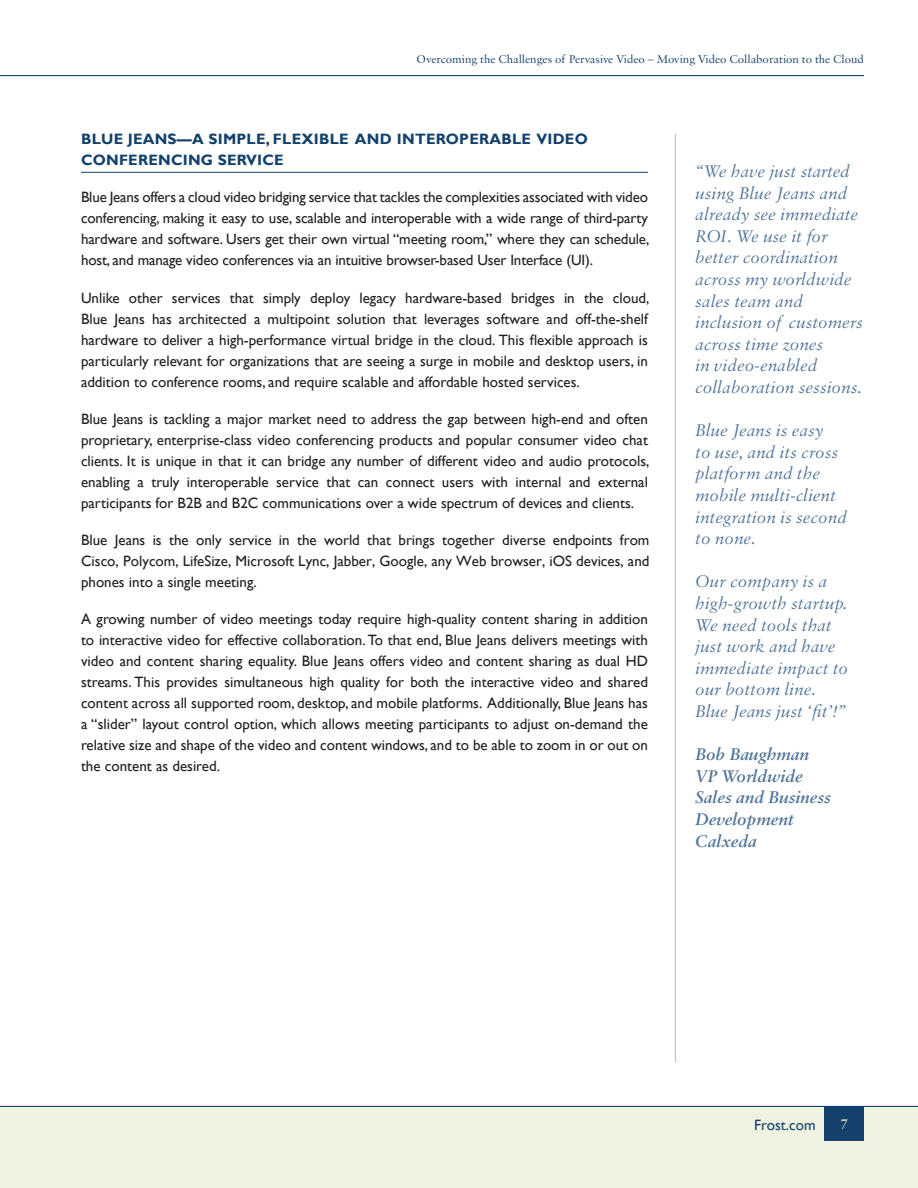
<style>
.page{position:relative;width:918px;height:1188px;background:#fff}
.page>*{position:absolute;margin:0;border:0;box-sizing:border-box;transform-origin:0 0}
.PQ1_right_page{font:italic 18px/21.6px "Sabon MT Pro";color:#507497}
.PQ1_right_page-2{font:italic 600 18px/21.6px "Sabon MT Pro";color:#507497}
.TX1{font:15px/21px "Gill Sans";color:#231f20;text-align:justify}
.HD1{font:700 15px/21px "Gill Sans";letter-spacing:.015em;color:#13416b}
.t1{font:15px "Gill Sans";color:#13416b}
.t2{font:600 15px "Sabon MT Pro";color:#d6d5b6}
.t3{font:12px "Sabon MT Pro";color:#13416b}
</style>
<div class="page">
<div style="left:0;top:1107px;width:918px;height:81px;background:#f1f3e2"></div>
<hr style="left:0;top:1106px;width:918px;height:1px;background:#13416b">
<hr style="left:0;top:75px;width:864px;height:1px;background:#13416b">
<div style="left:825px;top:1107px;width:39px;height:33px;background:#13416b"></div>
<hr style="left:675px;top:134px;width:1px;height:929px;background:#b0bacb">
<hr style="left:81px;top:172px;width:567px;height:1px;background:#13416b">
<p class="t3" style="left:417px;top:52px;width:449px">Overcoming the Challenges of Pervasive Video – Moving Video Collaboration to the Cloud</p>
<p class="HD1" style="left:81px;top:129px;width:508px">BLUE JEANS—A SIMPLE, FLEXIBLE AND INTEROPERABLE VIDEO<br>CONFERENCING SERVICE</p>
<p class="TX1" style="left:81px;top:187px;width:570px">Blue Jeans offers a cloud video bridging service that tackles the complexities associated with video conferencing, making it easy to use, scalable and interoperable with a wide range of third-party hardware and software. Users get their own virtual “meeting room,” where they can schedule, host, and manage video conferences via an intuitive browser-based User Interface (UI).</p>
<p class="TX1" style="left:81px;top:287px;width:570px">Unlike other services that simply deploy legacy hardware-based bridges in the cloud, Blue Jeans has architected a multipoint solution that leverages software and off-the-shelf hardware to deliver a high-performance virtual bridge in the cloud. This flexible approach is particularly relevant for organizations that are seeing a surge in mobile and desktop users, in addition to conference rooms, and require scalable and affordable hosted services.</p>
<p class="TX1" style="left:81px;top:409px;width:570px">Blue Jeans is tackling a major market need to address the gap between high-end and often proprietary, enterprise-class video conferencing products and popular consumer video chat clients. It is unique in that it can bridge any number of different video and audio protocols, enabling a truly interoperable service that can connect users with internal and external participants for B2B and B2C communications over a wide spectrum of devices and clients.</p>
<p class="TX1" style="left:81px;top:530px;width:570px">Blue Jeans is the only service in the world that brings together diverse endpoints from Cisco, Polycom, LifeSize, Microsoft Lync, Jabber, Google, any Web browser, iOS devices, and phones into a single meeting.</p>
<p class="TX1" style="left:81px;top:609px;width:569px">A growing number of video meetings today require high-quality content sharing in addition to interactive video for effective collaboration. To that end, Blue Jeans delivers meetings with video and content sharing equality. Blue Jeans offers video and content sharing as dual HD streams. This provides simultaneous high quality for both the interactive video and shared content across all supported room, desktop, and mobile platforms. Additionally, Blue Jeans has a “slider” layout control option, which allows meeting participants to adjust on-demand the relative size and shape of the video and content windows, and to be able to zoom in or out on the content as desired.</p>
<p class="PQ1_right_page" style="left:695px;top:160px;width:169px">“We have just started using Blue Jeans and already see immediate<br>ROI. We use it for better coordination across my worldwide sales team and inclusion of customers across time zones<br>in video-enabled collaboration sessions.</p>
<p class="PQ1_right_page" style="left:695px;top:419px;width:153px">Blue Jeans is easy<br>to use, and its cross platform and the mobile multi-client integration is second to none.</p>
<p class="PQ1_right_page" style="left:695px;top:571px;width:154px">Our company is a high-growth startup.<br>We need tools that just work and have immediate impact to our bottom line.<br>Blue Jeans just ‘fit’!”</p>
<p class="PQ1_right_page-2" style="left:695px;top:743px;width:115px">Bob Baughman</p>
<p class="PQ1_right_page-2" style="left:695px;top:765px;width:137px">VP Worldwide<br>Sales and Business<br>Development</p>
<p class="PQ1_right_page-2" style="left:695px;top:830px;width:63px">Calxeda</p>
<p class="t1" style="left:754px;top:1116px;width:63px">Frost.com</p>
<p class="t2" style="left:841px;top:1115px;width:9px">7</p>
</div>
